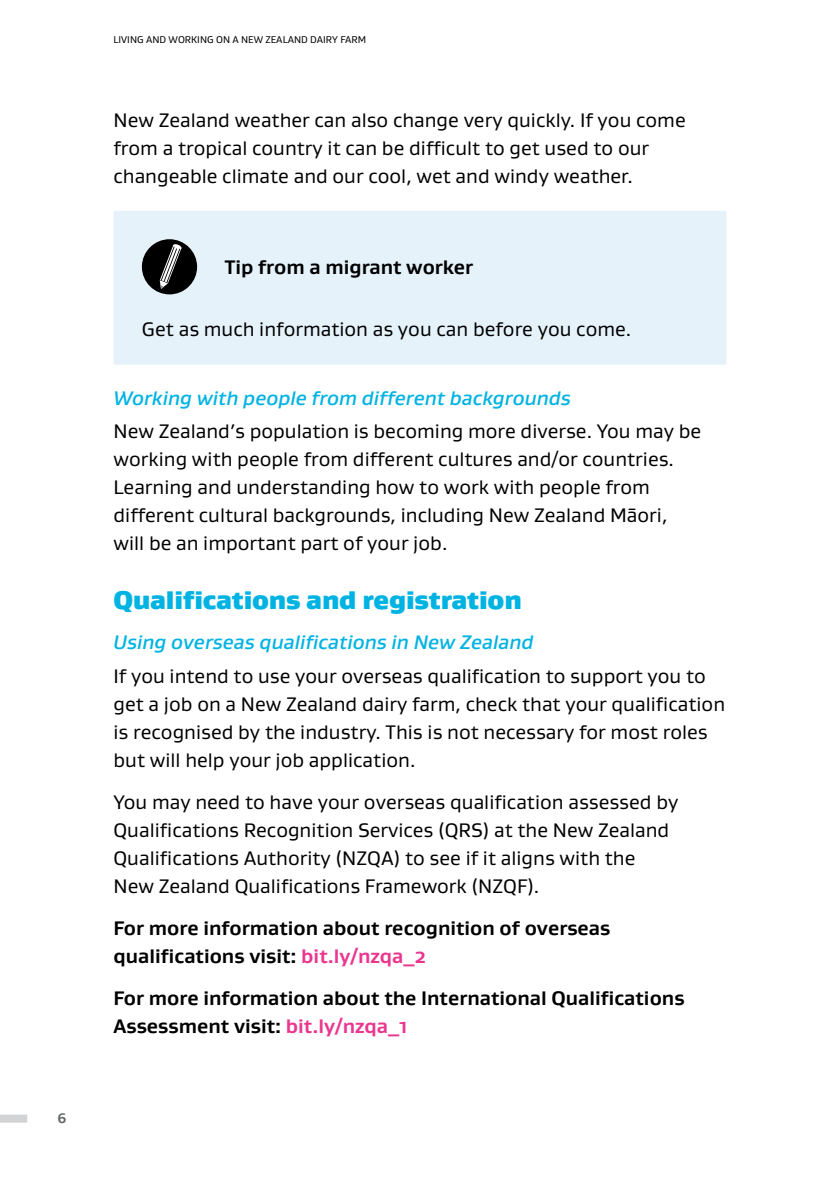
<style>
.page{position:relative;width:840px;height:1191px;background:#fff}
.page>*{position:absolute;margin:0;border:0;box-sizing:border-box;transform-origin:0 0}
.t1{font:900 26px "Gustan";letter-spacing:-.01em;color:#00b3e2}
.Body{font:20px/28px "Gustan";color:#000}
.Body-2{font:700 20px/28px "Gustan";color:#000}
.t2{font:italic 500 20px "Gustan";color:#00b3e2}
.Grey_Box_Title{font:700 20px "Gustan";color:#000}
.t3{font:700 14px "Gustan";color:#636466}
.t4{font:10px "Gustan";color:#000}
.s1{color:#ea368e}
</style>
<div class="page">
<div style="left:0;top:1114px;width:27px;height:8px;background:#d1d3d4"></div>
<div style="left:113px;top:211px;width:613px;height:154px;background:#e5f2fa"></div>
<div style="left:142px;top:239px;width:55px;height:55px;background:#000;border-radius:50%"></div>
<svg style="left:160px;top:244px;width:22px;height:45px"></svg>
<p class="t3" style="left:57px;top:1109px;width:10px">6</p>
<p class="t4" style="left:113px;top:33px;width:254px">LIVING AND WORKING ON A NEW ZEALAND DAIRY FARM</p>
<p class="Body" style="left:113px;top:106px;width:573px">New Zealand weather can also change very quickly. If you come from a tropical country it can be difficult to get used to our changeable climate and our cool, wet and windy weather.</p>
<p class="Grey_Box_Title" style="left:225px;top:253px;width:250px">Tip from a migrant worker</p>
<p class="Body" style="left:142px;top:315px;width:490px">Get as much information as you can before you come.</p>
<h3 class="t2" style="left:113px;top:384px;width:458px">Working with people from different backgrounds</h3>
<p class="Body" style="left:113px;top:417px;width:589px">New Zealand’s population is becoming more diverse. You may be working with people from different cultures and/or countries.<br>Learning and understanding how to work with people from different cultural backgrounds, including New Zealand Māori, will be an important part of your job.</p>
<h2 class="t1" style="left:113px;top:583px;width:409px">Qualifications and registration</h2>
<h3 class="t2" style="left:113px;top:629px;width:421px">Using overseas qualifications in New Zealand</h3>
<p class="Body" style="left:113px;top:661px;width:612px">If you intend to use your overseas qualification to support you to get a job on a New Zealand dairy farm, check that your qualification is recognised by the industry. This is not necessary for most roles but will help your job application.</p>
<p class="Body" style="left:113px;top:787px;width:566px">You may need to have your overseas qualification assessed by Qualifications Recognition Services (QRS) at the New Zealand Qualifications Authority (NZQA) to see if it aligns with the New Zealand Qualifications Framework (NZQF).</p>
<p class="Body-2" style="left:113px;top:913px;width:498px">For more information about recognition of overseas qualifications visit: <span class="s1">bit.ly/nzqa_2</span></p>
<p class="Body-2" style="left:113px;top:983px;width:572px">For more information about the International Qualifications<br>Assessment visit: <span class="s1">bit.ly/nzqa_1</span></p>
</div>
